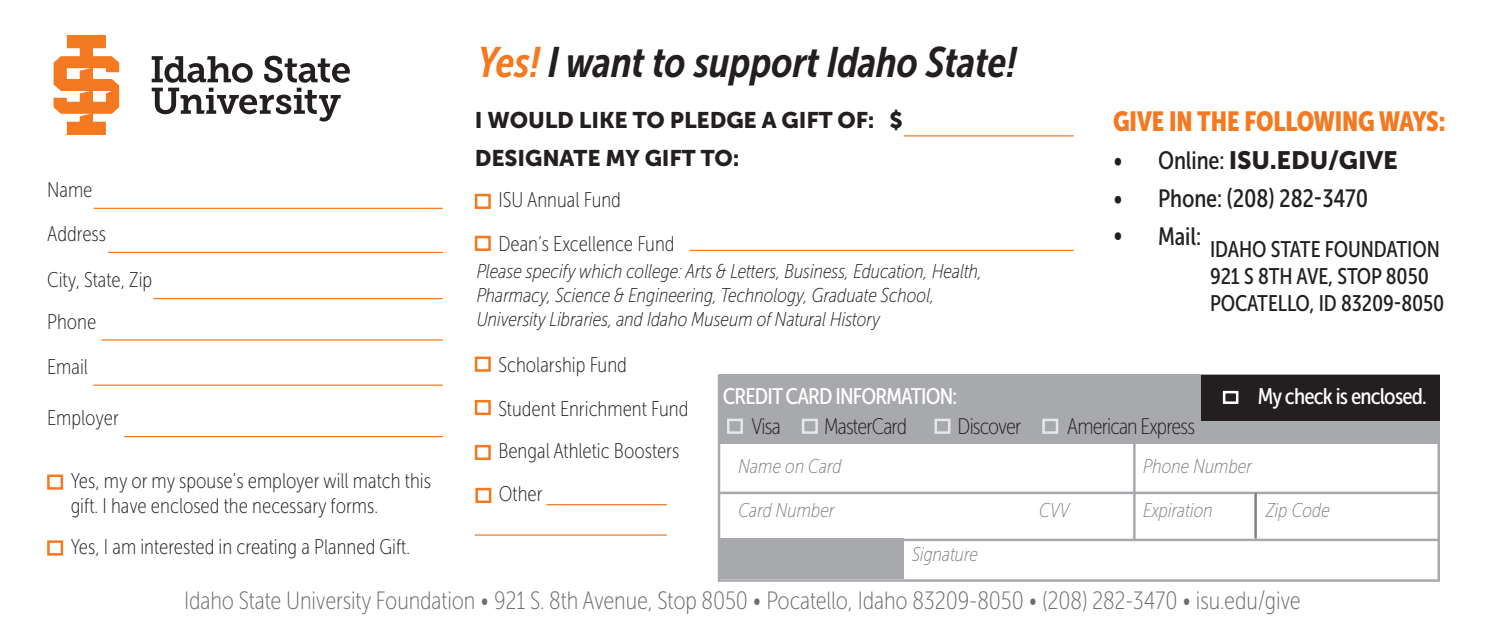
<style>
.page{position:relative;width:1485px;height:630px;background:#fff}
.page>*{position:absolute;margin:0;border:0;box-sizing:border-box;transform-origin:0 0}
.dean_name{font:italic 42.5px "Museo Sans Cond 700";letter-spacing:-.005em;color:#231f20}
.t1{font:27.5px "Museo Sans Cond 900";letter-spacing:-.005em;color:#f47921}
.t2{font:25px "Museo Sans Cond 100";letter-spacing:-.005em;color:#6c6d70}
.t3{font:25px "Museo Sans Cond 500";letter-spacing:-.005em;color:#231f20}
.t4{font:25px "Museo Sans 900";letter-spacing:-.005em;color:#231f20}
.t5{font:22.5px "Museo Sans Cond 500";letter-spacing:-.005em;color:#231f20}
.t6{font:22.5px "Museo Sans 900";letter-spacing:-.005em;color:#231f20}
.t7{font:22.5px "Museo Sans Cond 500";letter-spacing:-.035em;color:#fff}
.t8{font:22.5px "Museo Sans Cond 100";letter-spacing:-.035em;color:#231f20}
.t9{font:21.25px/25.5px "Museo Sans Cond 100";color:#231f20}
.t10{font:italic 20px "Museo Sans Cond 100";color:#231f20}
.t11{font:italic 20px "Museo Sans Cond 100";color:#808285}
.s1{color:#f47921}
.s2{font-family:"Museo Sans Cond 500"}
</style>
<div class="page">
<svg style="left:54px;top:35px;width:65px;height:100px"></svg>
<svg style="left:152px;top:56px;width:198px;height:66px"></svg>
<div style="left:475px;top:194px;width:16px;height:15px;border:2px solid #f47921"></div>
<div style="left:475px;top:236px;width:16px;height:15px;border:2px solid #f47921"></div>
<hr style="left:690px;top:250px;width:384px;height:1px;background:#f47921">
<div style="left:475px;top:400px;width:16px;height:15px;border:2px solid #f47921"></div>
<div style="left:475px;top:445px;width:16px;height:15px;border:2px solid #f47921"></div>
<div style="left:475px;top:357px;width:16px;height:15px;border:2px solid #f47921"></div>
<hr style="left:904px;top:135px;width:170px;height:2px;background:#f47921">
<div style="left:719px;top:375px;width:721px;height:69px;background:#a8a9ad"></div>
<div style="left:1201px;top:375px;width:239px;height:45px;background:#231f20"></div>
<div style="left:1223px;top:391px;width:15px;height:13px;border:2px solid #fff"></div>
<div style="left:727px;top:419px;width:16px;height:15px;border:2px solid #e6e7e9"></div>
<div style="left:935px;top:419px;width:15px;height:15px;border:2px solid #e6e7e9"></div>
<div style="left:1042px;top:419px;width:16px;height:15px;border:2px solid #e6e7e9"></div>
<hr style="left:719px;top:579px;width:721px;height:3px;background:#a8a9ad">
<hr style="left:1133px;top:435px;width:3px;height:106px;background:#a8a9ad">
<hr style="left:719px;top:492px;width:721px;height:2px;background:#a8a9ad">
<hr style="left:1254px;top:493px;width:3px;height:46px;background:#808285">
<hr style="left:896px;top:539px;width:544px;height:2px;background:#a8a9ad">
<div style="left:719px;top:539px;width:185px;height:40px;background:#a8a9ad"></div>
<hr style="left:718px;top:375px;width:2px;height:207px;background:#a8a9ad">
<hr style="left:1438px;top:430px;width:2px;height:150px;background:#a8a9ad">
<div style="left:802px;top:419px;width:16px;height:15px;border:2px solid #e6e7e9"></div>
<hr style="left:94px;top:208px;width:349px;height:1px;background:#f47921">
<hr style="left:108px;top:252px;width:335px;height:1px;background:#f47921">
<hr style="left:153px;top:298px;width:290px;height:1px;background:#f47921">
<hr style="left:102px;top:339px;width:341px;height:2px;background:#f47921">
<hr style="left:94px;top:385px;width:349px;height:1px;background:#f47921">
<hr style="left:124px;top:436px;width:319px;height:1px;background:#f47921">
<div style="left:47px;top:475px;width:16px;height:15px;border:2px solid #f47921"></div>
<div style="left:47px;top:540px;width:16px;height:16px;border:2px solid #f47921"></div>
<div style="left:475px;top:488px;width:16px;height:15px;border:2px solid #f47921"></div>
<hr style="left:475px;top:534px;width:192px;height:2px;background:#f47921">
<hr style="left:546px;top:504px;width:121px;height:1px;background:#f47921">
<p class="t9" style="left:47px;top:177px;width:47px">Name</p>
<p class="t9" style="left:47px;top:221px;width:60px">Address</p>
<p class="t9" style="left:47px;top:268px;width:107px">City, State, Zip</p>
<p class="t9" style="left:47px;top:309px;width:51px">Phone</p>
<p class="t9" style="left:47px;top:354px;width:42px">Email</p>
<p class="t9" style="left:47px;top:406px;width:73px">Employer</p>
<p class="t9" style="left:71px;top:468px;width:362px">Yes, my or my spouse’s employer will match this gift. I have enclosed the necessary forms.</p>
<p class="t9" style="left:71px;top:534px;width:341px">Yes, I am interested in creating a Planned Gift.</p>
<p class="dean_name" style="left:478px;top:39px;width:541px"><span class="s1">Yes!</span> I want to support Idaho State!</p>
<p class="t6" style="left:475px;top:107px;width:430px">I WOULD LIKE TO PLEDGE A GIFT OF: $</p>
<p class="t6" style="left:475px;top:145px;width:266px">DESIGNATE MY GIFT TO:</p>
<p class="t1" style="left:1113px;top:106px;width:334px">GIVE IN THE FOLLOWING WAYS:</p>
<p class="t4" style="left:1113px;top:146px;width:286px"><span class="s2">• Online:</span> ISU.EDU/GIVE</p>
<p class="t3" style="left:1113px;top:184px;width:257px">• Phone: (208) 282-3470</p>
<p class="t3" style="left:1113px;top:222px;width:89px">• Mail:</p>
<p class="t5" style="left:1210px;top:237px;width:231px">IDAHO STATE FOUNDATION</p>
<p class="t5" style="left:1210px;top:264px;width:220px">921 S 8TH AVE, STOP 8050</p>
<p class="t5" style="left:1210px;top:291px;width:236px">POCATELLO, ID 83209-8050</p>
<p class="t9" style="left:498px;top:187px;width:124px">ISU Annual Fund</p>
<p class="t9" style="left:498px;top:231px;width:178px">Dean’s Excellence Fund</p>
<p class="t10" style="left:477px;top:261px;width:507px">Please specify which college: Arts &amp; Letters, Business, Education, Health,</p>
<p class="t10" style="left:477px;top:285px;width:459px">Pharmacy, Science &amp; Engineering, Technology, Graduate School,</p>
<p class="t10" style="left:477px;top:309px;width:405px">University Libraries, and Idaho Museum of Natural History</p>
<p class="t9" style="left:498px;top:352px;width:130px">Scholarship Fund</p>
<p class="t9" style="left:498px;top:396px;width:192px">Student Enrichment Fund</p>
<p class="t9" style="left:498px;top:438px;width:183px">Bengal Athletic Boosters</p>
<p class="t7" style="left:723px;top:384px;width:236px">CREDIT CARD INFORMATION:</p>
<p class="t8" style="left:751px;top:414px;width:31px">Visa</p>
<p class="t8" style="left:824px;top:414px;width:85px">MasterCard</p>
<p class="t8" style="left:958px;top:414px;width:65px">Discover</p>
<p class="t8" style="left:1067px;top:414px;width:129px">American Express</p>
<p class="t7" style="left:1258px;top:384px;width:170px">My check is enclosed.</p>
<p class="t11" style="left:739px;top:455px;width:105px">Name on Card</p>
<p class="t11" style="left:1143px;top:455px;width:110px">Phone Number</p>
<p class="t11" style="left:739px;top:499px;width:98px">Card Number</p>
<p class="t11" style="left:1143px;top:499px;width:71px">Expiration</p>
<p class="t11" style="left:1266px;top:499px;width:65px">Zip Code</p>
<p class="t11" style="left:912px;top:544px;width:68px">Signature</p>
<p class="t9" style="left:499px;top:481px;width:45px">Other</p>
<p class="t11" style="left:1039px;top:499px;width:32px">CVV</p>
<p class="t2" style="left:184px;top:587px;width:1118px">Idaho State University Foundation • 921 S. 8th Avenue, Stop 8050 • Pocatello, Idaho 83209-8050 • (208) 282-3470 • isu.edu/give</p>
</div>
